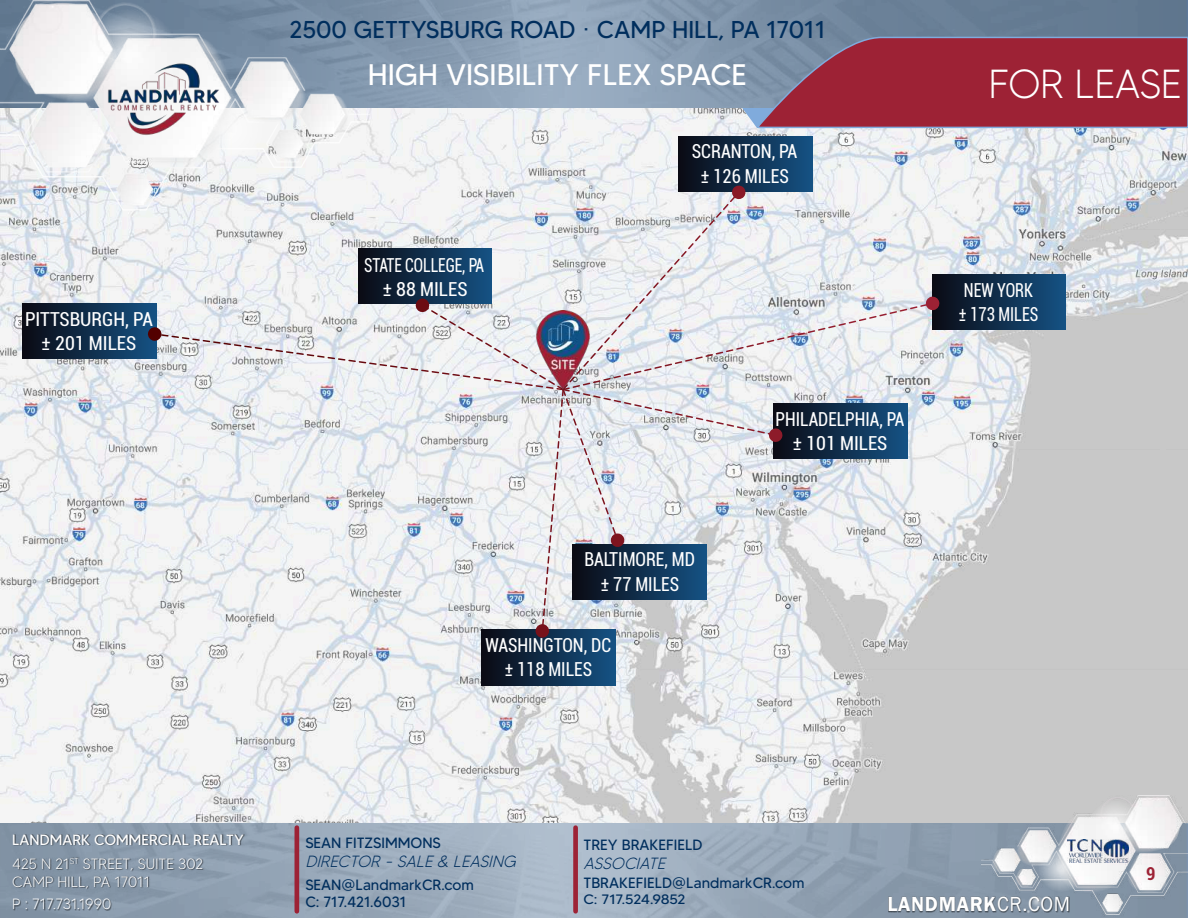
<style>
.page{position:relative;width:1188px;height:918px;background:#fff}
.page>*{position:absolute;margin:0;border:0;box-sizing:border-box;transform-origin:0 0}
.t1{font:300 40.5px "MADETOMMY";letter-spacing:-.015em;color:#fff}
.t2{font:29.7px "MADETOMMY";color:#fff}
.t3{font:24.3px "MADETOMMY";color:#002e5d}
.t4{font:600 21px "Franklin Gothic";letter-spacing:.035em;color:#fff;scale:.96 1}
.t5{font:condensed 19.35px/24.2px "Roboto";color:#fff;text-align:center;scale:.91 1}
.t6{font:condensed 19.35px/24.2px "Roboto";color:#fff;text-align:center;scale:.9 1}
.t7{font:condensed 19.35px/24.2px "Roboto";color:#fff;text-align:center;scale:.81 1}
.t8{font:condensed 19.35px/24.2px "Roboto";color:#fff;text-align:center}
.t9{font:condensed 19.35px/24.2px "Roboto";color:#fff;text-align:center;scale:.92 1}
.t10{font:condensed 19.35px/24.2px "Roboto";color:#fff;scale:.83 1}
.t11{font:700 condensed 17.85px "Roboto";color:#9d2235}
.t12{font:italic 300 16.2px "MADETOMMY";color:#002e5d}
.t13{font:14.85px "MADETOMMY";color:#002e5d}
.t14{font:14.85px/24px "MADETOMMY";color:#fff}
.t15{font:300 14.85px/22.5px "MADETOMMY";color:#fff}
.t16{font:13.65px "MADETOMMY";letter-spacing:-.02em;color:#002e5d;scale:1.09 1}
.s1{font-family:"Arial"}
.s2{font-weight:300}
.s3{font-weight:400}
</style>
<div class="page">
<img style="left:0;top:108px;width:1188px;height:715px">
<img style="left:0;top:823px;width:982px;height:95px">
<img style="left:889px;top:897px;width:93px;height:15px">
<img style="left:13px;top:835px;width:232px;height:75px">
<hr style="left:295px;top:828px;width:4px;height:83px;background:#9d2235">
<div style="left:573px;top:828px;width:5px;height:83px;background:#9d2235"></div>
<svg style="left:691px;top:108px;width:65px;height:20px"></svg>
<svg style="left:370px;top:0;width:818px;height:108px;background:#8296ac"></svg>
<svg style="left:756px;top:36px;width:432px;height:93px;background:#983449"></svg>
<img style="left:0;top:0;width:370px;height:232px">
<img style="left:982px;top:795px;width:206px;height:123px">
<img style="left:1067px;top:839px;width:61px;height:23px">
<img style="left:108px;top:63px;width:112px;height:73px">
<div style="left:932px;top:274px;width:134px;height:55px;background:linear-gradient(to right,#0b0b14,#155183)"></div>
<div style="left:678px;top:136px;width:134px;height:55px;background:linear-gradient(to right,#0b0a13,#155183)"></div>
<svg style="left:836px;top:404px;width:71px;height:55px;background:#123e66"></svg>
<div style="left:482px;top:630px;width:133px;height:55px;background:linear-gradient(to right,#0b0b14,#155183)"></div>
<div style="left:23px;top:304px;width:133px;height:55px;background:linear-gradient(to right,#0b0b14,#155283)"></div>
<svg style="left:148px;top:327px;width:14px;height:14px"></svg>
<svg style="left:535px;top:624px;width:14px;height:14px"></svg>
<svg style="left:925px;top:296px;width:15px;height:15px"></svg>
<svg style="left:286px;top:185px;width:550px;height:441px"></svg>
<img style="left:537px;top:311px;width:53px;height:79px">
<h3 class="t8" style="left:25px;top:309px;width:129px">PITTSBURGH, PA ± 201 MILES</h3>
<h3 class="t3" style="left:289px;top:21px;width:538px">2500 GETTYSBURG ROAD <span class="s1">·</span> CAMP HILL, PA 17011</h3>
<h2 class="t2" style="left:368px;top:64px;width:380px">HIGH VISIBILITY FLEX SPACE</h2>
<h3 class="t7" style="left:364px;top:255px;width:150px">STATE COLLEGE, PA ± 88 MILES</h3>
<h3 class="t9" style="left:692px;top:142px;width:116px">SCRANTON, PA ± 126 MILES</h3>
<h3 class="t5" style="left:584px;top:550px;width:123px">BALTIMORE, MD ± 77 MILES</h3>
<h3 class="t6" style="left:776px;top:409px;width:145px">PHILADELPHIA, PA ± 101 MILES</h3>
<h3 class="t5" style="left:485px;top:635px;width:140px">WASHINGTON, DC ± 118 MILES</h3>
<h1 class="t1" style="left:988px;top:70px;width:195px">FOR LEASE</h1>
<h3 class="t10" style="left:959px;top:280px;width:97px">NEW YORK ± 173 MILES</h3>
<p class="t14" style="left:12px;top:829px;width:233px">LANDMARK COMMERCIAL REALTY<br><span class="s2">425 N 21</span><sup>ST</sup> <span class="s2">STREET, SUITE 302</span></p>
<p class="t15" style="left:12px;top:872px;width:139px">CAMP HILL, PA 17011<br>P : 717.731.1990</p>
<p class="t13" style="left:305px;top:837px;width:137px">SEAN FITZSIMMONS</p>
<p class="t12" style="left:305px;top:856px;width:216px">DIRECTOR - SALE &amp; LEASING</p>
<p class="t13" style="left:305px;top:879px;width:170px">SEAN@LandmarkCR.com</p>
<p class="t13" style="left:305px;top:896px;width:102px">C: 717.421.6031</p>
<p class="t13" style="left:583px;top:839px;width:121px">TREY BRAKEFIELD</p>
<p class="t12" style="left:583px;top:858px;width:87px">ASSOCIATE</p>
<p class="t13" style="left:583px;top:878px;width:223px">TBRAKEFIELD@LandmarkCR.com</p>
<p class="t16" style="left:583px;top:895px;width:95px">C: 717.524.9852</p>
<h3 class="t4" style="left:887px;top:896px;width:192px">LANDMARK<span class="s3">CR.COM</span></h3>
<p class="t11" style="left:1146px;top:866px;width:11px">9</p>
</div>
